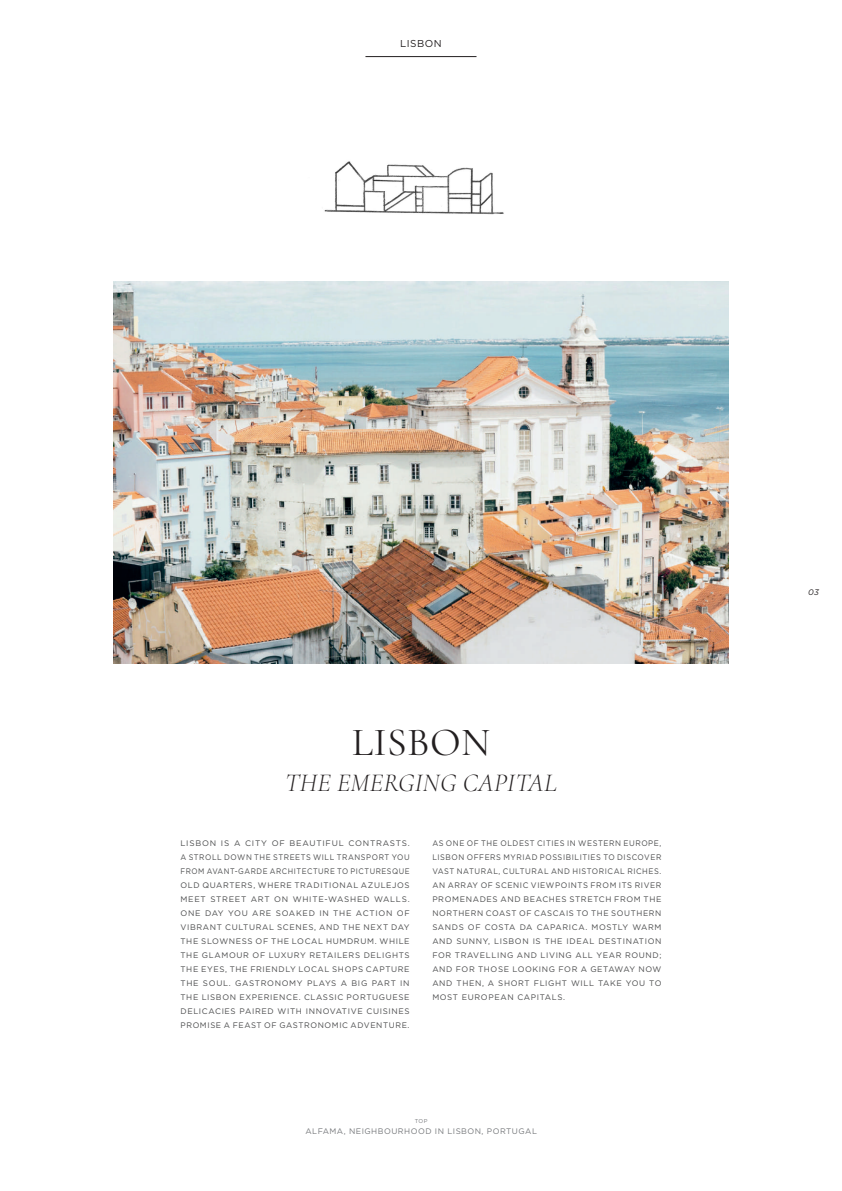
<style>
.page{position:relative;width:842px;height:1191px;background:#fff}
.page>*{position:absolute;margin:0;border:0;box-sizing:border-box;transform-origin:0 0}
.t1{font:40px "Cormorant Garamond";letter-spacing:.01em;color:#231f20}
.t2{font:italic 300 26px "Cormorant Garamond";letter-spacing:.01em;color:#231f20}
.t3{font:10px "Gotham";letter-spacing:.05em;color:#231f20}
.t4{font:8px/14px "Gotham";letter-spacing:.08em;color:#4b4c4d;text-align:justify}
.t5{font:8px/14px "Gotham";letter-spacing:.08em;color:#4b4c4d;text-align:justify;scale:.94 1}
.t6{font:8px "Gotham";letter-spacing:.06em;color:#76787b}
.t7{font:italic 8px "Gotham";color:#231f20}
.t8{font:5.6px "Gotham";color:#76787b}
</style>
<div class="page">
<hr style="left:365px;top:56px;width:111px;height:1px;background:#231f20">
<img style="left:113px;top:281px;width:616px;height:382px">
<img style="left:324px;top:161px;width:180px;height:54px">
<p class="t3" style="left:400px;top:37px;width:43px">LISBON</p>
<h1 class="t1" style="left:352px;top:717px;width:140px">LISBON</h1>
<h2 class="t2" style="left:285px;top:762px;width:273px">THE EMERGING CAPITAL</h2>
<p class="t4" style="left:180px;top:836px;width:231px">LISBON IS A CITY OF BEAUTIFUL CONTRASTS.<br>A STROLL DOWN THE STREETS WILL TRANSPORT YOU FROM AVANT-GARDE ARCHITECTURE TO PICTURESQUE OLD QUARTERS, WHERE TRADITIONAL AZULEJOS MEET STREET ART ON WHITE-WASHED WALLS.<br>ONE DAY YOU ARE SOAKED IN THE ACTION OF VIBRANT CULTURAL SCENES, AND THE NEXT DAY THE SLOWNESS OF THE LOCAL HUMDRUM. WHILE THE GLAMOUR OF LUXURY RETAILERS DELIGHTS THE EYES, THE FRIENDLY LOCAL SHOPS CAPTURE THE SOUL. GASTRONOMY PLAYS A BIG PART IN THE LISBON EXPERIENCE. CLASSIC PORTUGUESE DELICACIES PAIRED WITH INNOVATIVE CUISINES PROMISE A FEAST OF GASTRONOMIC ADVENTURE.</p>
<p class="t5" style="left:432px;top:836px;width:245px">AS ONE OF THE OLDEST CITIES IN WESTERN EUROPE, LISBON OFFERS MYRIAD POSSIBILITIES TO DISCOVER VAST NATURAL, CULTURAL AND HISTORICAL RICHES.<br>AN ARRAY OF SCENIC VIEWPOINTS FROM ITS RIVER PROMENADES AND BEACHES STRETCH FROM THE NORTHERN COAST OF CASCAIS TO THE SOUTHERN SANDS OF COSTA DA CAPARICA. MOSTLY WARM AND SUNNY, LISBON IS THE IDEAL DESTINATION FOR TRAVELLING AND LIVING ALL YEAR ROUND; AND FOR THOSE LOOKING FOR A GETAWAY NOW AND THEN, A SHORT FLIGHT WILL TAKE YOU TO MOST EUROPEAN CAPITALS.</p>
<p class="t8" style="left:415px;top:1117px;width:14px">top</p>
<p class="t6" style="left:305px;top:1126px;width:233px">ALFAMA, NEIGHBOURHOOD IN LISBON, PORTUGAL</p>
<p class="t7" style="left:808px;top:587px;width:12px">03</p>
</div>
